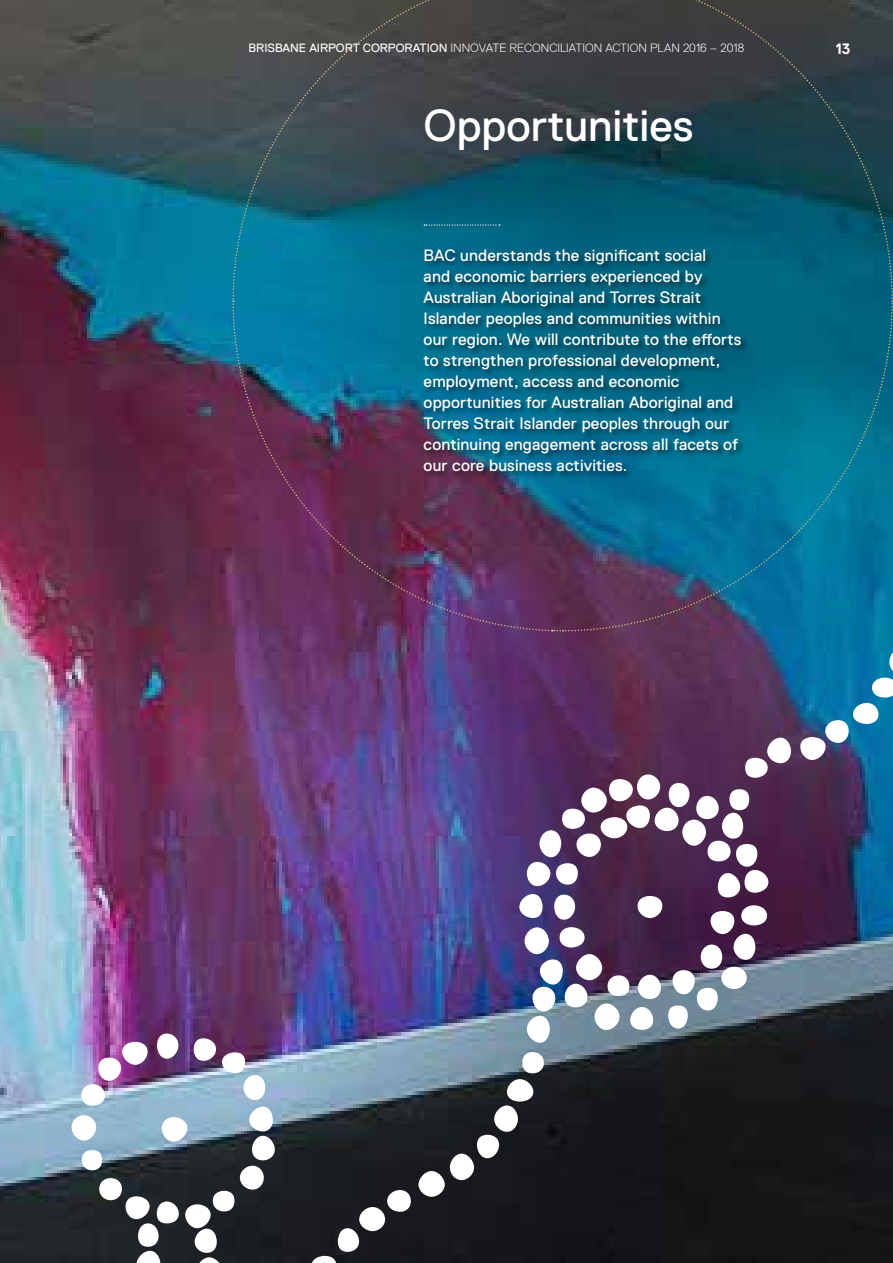
<style>
.page{position:relative;width:893px;height:1263px;background:#fff}
.page>*{position:absolute;margin:0;border:0;box-sizing:border-box;transform-origin:0 0}
.t1{font:45px "Replica Pro";color:#fff}
.t2{font:16.5px/21px "Replica Pro";letter-spacing:.01em;color:#fff}
.t3{font:700 15px "Replica Pro";color:#fff}
.t4{font:300 12px "Replica Pro";color:#fff}
.s1{font-weight:400}
</style>
<div class="page">
<img style="left:0;top:0;width:245px;height:1263px">
<img style="left:245px;top:0;width:648px;height:1263px">
<svg style="left:136px;top:1223px;width:24px;height:40px"></svg>
<svg style="left:196px;top:1257px;width:27px;height:6px"></svg>
<div style="left:195px;top:1229px;width:22px;height:24px;background:#fff;border-radius:10px"></div>
<svg style="left:185px;top:1204px;width:26px;height:24px"></svg>
<div style="left:157px;top:1201px;width:22px;height:22px;background:#fff;border-radius:10px"></div>
<div style="left:162px;top:1117px;width:25px;height:25px;background:#fff;border-radius:11px"></div>
<div style="left:126px;top:1196px;width:24px;height:23px;background:#fff;border-radius:10px"></div>
<div style="left:99px;top:1178px;width:23px;height:22px;background:#fff;border-radius:50%"></div>
<div style="left:82px;top:1150px;width:20px;height:20px;background:#fff;border-radius:50%"></div>
<div style="left:72px;top:1115px;width:24px;height:26px;background:#fff;border-radius:50%"></div>
<div style="left:81px;top:1084px;width:24px;height:22px;background:#fff;border-radius:50%"></div>
<div style="left:98px;top:1057px;width:23px;height:24px;background:#fff;border-radius:11px"></div>
<svg style="left:122px;top:1042px;width:26px;height:23px"></svg>
<svg style="left:157px;top:1033px;width:21px;height:26px"></svg>
<div style="left:194px;top:1038px;width:22px;height:23px;background:#fff;border-radius:10px"></div>
<div style="left:222px;top:1052px;width:23px;height:21px;background:#fff;border-radius:10px"></div>
<div style="left:243px;top:1075px;width:22px;height:25px;background:#fff;border-radius:50%"></div>
<svg style="left:249px;top:1106px;width:24px;height:25px"></svg>
<div style="left:252px;top:1136px;width:23px;height:24px;background:#fff;border-radius:11px"></div>
<div style="left:240px;top:1166px;width:24px;height:23px;background:#fff;border-radius:50%"></div>
<div style="left:213px;top:1191px;width:21px;height:20px;background:#fff;border-radius:50%"></div>
<svg style="left:311px;top:1256px;width:25px;height:7px"></svg>
<div style="left:338px;top:1228px;width:21px;height:24px;background:#fff;border-radius:10px"></div>
<div style="left:359px;top:1207px;width:26px;height:24px;background:#fff;border-radius:50%"></div>
<div style="left:387px;top:1190px;width:24px;height:22px;background:#fff;border-radius:11px"></div>
<div style="left:418px;top:1171px;width:27px;height:26px;background:#fff;border-radius:50%"></div>
<div style="left:450px;top:1154px;width:24px;height:26px;background:#fff;border-radius:50%"></div>
<div style="left:477px;top:1135px;width:22px;height:23px;background:#fff;border-radius:10px"></div>
<div style="left:494px;top:1105px;width:24px;height:27px;background:#fff;border-radius:50%"></div>
<svg style="left:507px;top:1079px;width:26px;height:22px"></svg>
<div style="left:522px;top:1052px;width:22px;height:21px;background:#fff;border-radius:50%"></div>
<svg style="left:527px;top:1016px;width:23px;height:27px"></svg>
<div style="left:532px;top:987px;width:23px;height:24px;background:#fff;border-radius:11px"></div>
<svg style="left:540px;top:959px;width:23px;height:25px"></svg>
<div style="left:524px;top:927px;width:25px;height:27px;background:#fff;border-radius:50%"></div>
<div style="left:560px;top:927px;width:25px;height:20px;background:#fff;border-radius:50%"></div>
<svg style="left:637px;top:896px;width:25px;height:22px"></svg>
<div style="left:576px;top:954px;width:26px;height:26px;background:#fff;border-radius:50%"></div>
<div style="left:607px;top:975px;width:22px;height:21px;background:#fff;border-radius:50%"></div>
<div style="left:638px;top:975px;width:23px;height:24px;background:#fff;border-radius:50%"></div>
<div style="left:672px;top:970px;width:23px;height:24px;background:#fff;border-radius:11px"></div>
<div style="left:701px;top:944px;width:21px;height:25px;background:#fff;border-radius:50%"></div>
<div style="left:718px;top:873px;width:22px;height:24px;background:#fff;border-radius:10px"></div>
<div style="left:707px;top:841px;width:23px;height:20px;background:#fff;border-radius:50%"></div>
<div style="left:682px;top:820px;width:24px;height:26px;background:#fff;border-radius:50%"></div>
<div style="left:655px;top:808px;width:24px;height:23px;background:#fff;border-radius:11px"></div>
<div style="left:626px;top:805px;width:24px;height:23px;background:#fff;border-radius:10px"></div>
<div style="left:601px;top:817px;width:26px;height:21px;background:#fff;border-radius:50%"></div>
<div style="left:576px;top:833px;width:25px;height:24px;background:#fff;border-radius:50%"></div>
<div style="left:556px;top:863px;width:22px;height:22px;background:#fff;border-radius:50%"></div>
<div style="left:554px;top:895px;width:21px;height:25px;background:#fff;border-radius:50%"></div>
<svg style="left:519px;top:894px;width:24px;height:24px"></svg>
<div style="left:527px;top:862px;width:23px;height:24px;background:#fff;border-radius:11px"></div>
<div style="left:539px;top:830px;width:22px;height:27px;background:#fff;border-radius:50%"></div>
<div style="left:562px;top:809px;width:23px;height:20px;background:#fff;border-radius:50%"></div>
<div style="left:581px;top:788px;width:26px;height:24px;background:#fff;border-radius:50%"></div>
<div style="left:609px;top:779px;width:24px;height:22px;background:#fff;border-radius:10px"></div>
<div style="left:637px;top:774px;width:23px;height:25px;background:#fff;border-radius:50%"></div>
<div style="left:669px;top:783px;width:20px;height:24px;background:#fff;border-radius:50%"></div>
<div style="left:696px;top:796px;width:23px;height:23px;background:#fff;border-radius:11px"></div>
<div style="left:722px;top:813px;width:21px;height:26px;background:#fff;border-radius:50%"></div>
<div style="left:729px;top:789px;width:20px;height:21px;background:#fff;border-radius:50%"></div>
<div style="left:745px;top:758px;width:23px;height:20px;background:#fff;border-radius:10px"></div>
<svg style="left:767px;top:738px;width:24px;height:25px"></svg>
<svg style="left:800px;top:737px;width:26px;height:23px"></svg>
<div style="left:825px;top:720px;width:24px;height:23px;background:#fff;border-radius:11px"></div>
<svg style="left:853px;top:703px;width:25px;height:21px"></svg>
<svg style="left:872px;top:648px;width:21px;height:49px"></svg>
<div style="left:736px;top:844px;width:21px;height:23px;background:#fff;border-radius:10px"></div>
<div style="left:744px;top:870px;width:24px;height:23px;background:#fff;border-radius:10px"></div>
<div style="left:741px;top:905px;width:26px;height:20px;background:#fff;border-radius:50%"></div>
<svg style="left:711px;top:911px;width:44px;height:49px"></svg>
<div style="left:721px;top:967px;width:26px;height:22px;background:#fff;border-radius:50%"></div>
<div style="left:697px;top:988px;width:21px;height:22px;background:#fff;border-radius:10px"></div>
<div style="left:668px;top:1005px;width:20px;height:23px;background:#fff;border-radius:10px"></div>
<svg style="left:630px;top:1007px;width:23px;height:23px"></svg>
<div style="left:595px;top:1003px;width:25px;height:27px;background:#fff;border-radius:50%"></div>
<div style="left:565px;top:984px;width:22px;height:23px;background:#fff;border-radius:11px"></div>
<div style="left:423px;top:248px;width:325px;height:231px;background:#000;opacity:.51"></div>
<svg style="left:564px;top:301px;width:329px;height:331px;background:#0b6787"></svg>
<svg style="left:563px;top:0;width:330px;height:300px;background:#1a4956"></svg>
<svg style="left:232px;top:0;width:329px;height:301px;background:#295562"></svg>
<svg style="left:232px;top:303px;width:320px;height:329px;background:#3e486d"></svg>
<svg style="left:552px;top:629px;width:12px;height:3px"></svg>
<p class="t4" style="left:249px;top:41px;width:497px"><span class="s1">BRISBANE AIRPORT CORPORATION</span> INNOVATE RECONCILIATION ACTION PLAN 2016 – 2018</p>
<h1 class="t1" style="left:424px;top:101px;width:271px">Opportunities</h1>
<p class="t2" style="left:424px;top:245px;width:319px">BAC understands the significant social<br>and economic barriers experienced by Australian Aboriginal and Torres Strait Islander peoples and communities within our region. We will contribute to the efforts to strengthen professional development, employment, access and economic opportunities for Australian Aboriginal and Torres Strait Islander peoples through our continuing engagement across all facets of our core business activities.</p>
<p class="t3" style="left:836px;top:41px;width:16px">13</p>
</div>
